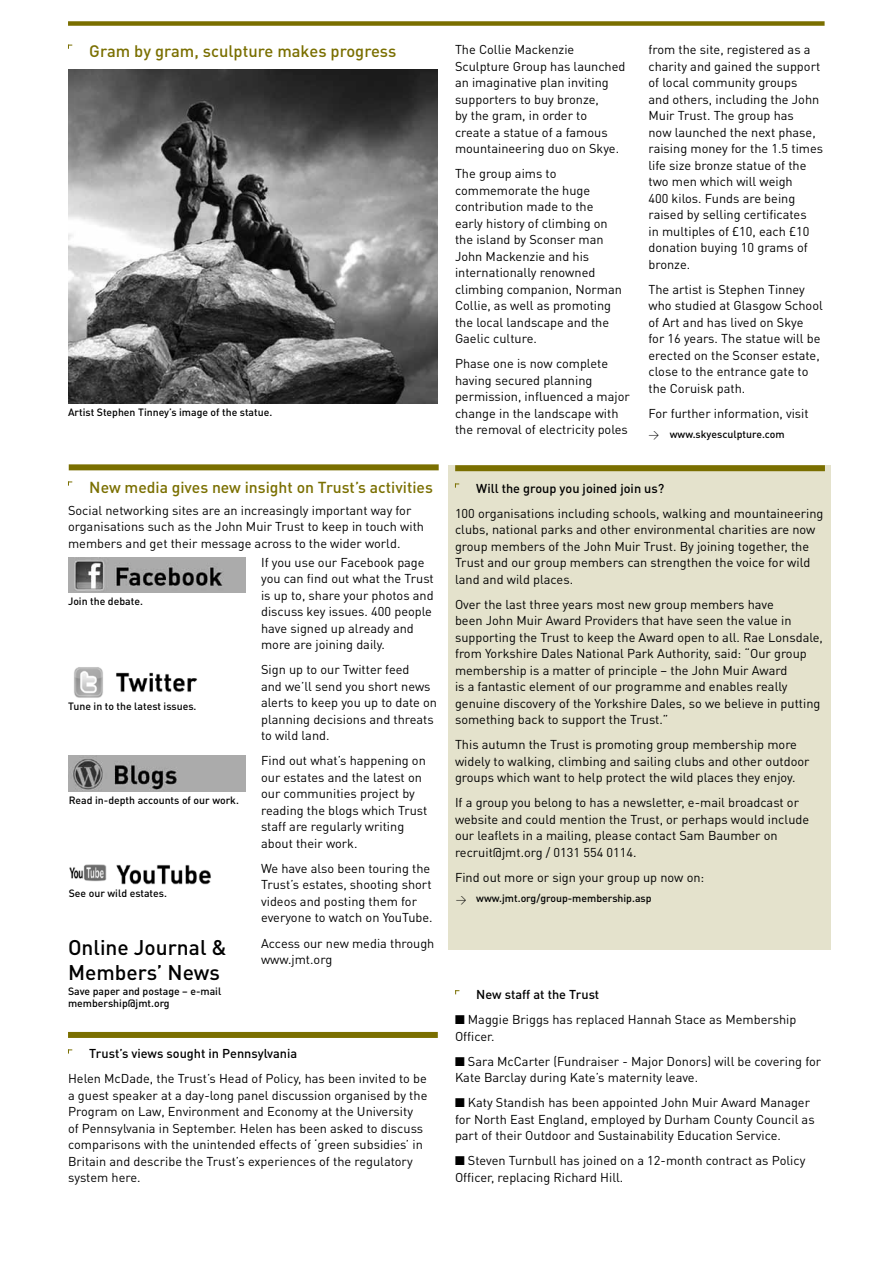
<style>
.page{position:relative;width:893px;height:1263px;background:#fff}
.page>*{position:absolute;margin:0;border:0;box-sizing:border-box;transform-origin:0 0}
.t1{font:500 21px/25.2px "DINOT";color:#000}
.t2{font:500 16.5px "DINOT";color:#7a6f00}
.t3{font:500 15.75px "DINOT";color:#7a6f00}
.t4{font:12.75px/16.5px "DINOT";color:#000}
.t5{font:500 12.75px "DINOT";color:#000}
.t6{font:500 10.5px/12px "DINOT";color:#000}
.t7{font:300 10.5px "DINOT";color:#000}
</style>
<div class="page">
<div style="left:68px;top:21px;width:757px;height:5px;background:#7a6f00"></div>
<div style="left:448px;top:465px;width:383px;height:484px;background:#e4e2cc"></div>
<div style="left:455px;top:465px;width:370px;height:6px;background:#7a6f00"></div>
<img style="left:68px;top:69px;width:370px;height:334px">
<div style="left:69px;top:464px;width:370px;height:6px;background:#7a6f00"></div>
<div style="left:68px;top:1032px;width:370px;height:6px;background:#7a6f00"></div>
<img style="left:68px;top:756px;width:177px;height:35px">
<img style="left:68px;top:557px;width:177px;height:36px">
<img style="left:74px;top:667px;width:124px;height:31px">
<img style="left:69px;top:864px;width:142px;height:21px">
<svg style="left:455px;top:990px;width:4px;height:4px"></svg>
<p class="t2" style="left:89px;top:40px;width:309px">Gram by gram, sculpture makes progress</p>
<p class="t6" style="left:68px;top:406px;width:206px">Artist Stephen Tinney’s image of the statue.</p>
<p class="t3" style="left:89px;top:476px;width:345px">New media gives new insight on Trust’s activities</p>
<p class="t4" style="left:68px;top:501px;width:358px">Social networking sites are an increasingly important way for organisations such as the John Muir Trust to keep in touch with members and get their message across to the wider world.</p>
<p class="t6" style="left:68px;top:595px;width:76px">Join the debate.</p>
<p class="t6" style="left:68px;top:699px;width:130px">Tune in to the latest issues.</p>
<p class="t6" style="left:69px;top:793px;width:172px">Read in-depth accounts of our work.</p>
<p class="t6" style="left:69px;top:886px;width:100px">See our wild estates.</p>
<h1 class="t1" style="left:68px;top:934px;width:160px">Online Journal &amp;<br>Members’ News</h1>
<p class="t6" style="left:68px;top:984px;width:155px">Save paper and postage – e-mail membership@jmt.org</p>
<p class="t4" style="left:261px;top:554px;width:174px">If you use our Facebook page you can find out what the Trust is up to, share your photos and discuss key issues. 400 people have signed up already and more are joining daily.</p>
<p class="t4" style="left:261px;top:661px;width:177px">Sign up to our Twitter feed<br>and we’ll send you short news alerts to keep you up to date on planning decisions and threats to wild land.</p>
<p class="t4" style="left:261px;top:752px;width:168px">Find out what’s happening on our estates and the latest on our communities project by reading the blogs which Trust staff are regularly writing about their work.</p>
<p class="t4" style="left:261px;top:860px;width:173px">We have also been touring the<br>Trust’s estates, shooting short videos and posting them for everyone to watch on YouTube.</p>
<p class="t4" style="left:261px;top:934px;width:175px">Access our new media through www.jmt.org</p>
<p class="t5" style="left:89px;top:1045px;width:209px">Trust’s views sought in Pennsylvania</p>
<p class="t4" style="left:68px;top:1070px;width:361px">Helen McDade, the Trust’s Head of Policy, has been invited to be a guest speaker at a day-long panel discussion organised by the Program on Law, Environment and Economy at the University<br>of Pennsylvania in September. Helen has been asked to discuss comparisons with the unintended effects of ‘green subsidies’ in Britain and describe the Trust’s experiences of the regulatory system here.</p>
<p class="t4" style="left:455px;top:41px;width:172px">The Collie Mackenzie<br>Sculpture Group has launched an imaginative plan inviting supporters to buy bronze,<br>by the gram, in order to create a statue of a famous mountaineering duo on Skye.</p>
<p class="t4" style="left:455px;top:165px;width:168px">The group aims to commemorate the huge contribution made to the early history of climbing on the island by Sconser man<br>John Mackenzie and his internationally renowned climbing companion, Norman<br>Collie, as well as promoting the local landscape and the<br>Gaelic culture.</p>
<p class="t4" style="left:455px;top:355px;width:176px">Phase one is now complete having secured planning permission, influenced a major change in the landscape with the removal of electricity poles</p>
<p class="t4" style="left:648px;top:41px;width:176px">from the site, registered as a charity and gained the support of local community groups<br>and others, including the John<br>Muir Trust. The group has<br>now launched the next phase, raising money for the 1.5 times life size bronze statue of the two men which will weigh<br>400 kilos. Funds are being raised by selling certificates<br>in multiples of £10, each £10 donation buying 10 grams of bronze.</p>
<p class="t4" style="left:648px;top:280px;width:176px">The artist is Stephen Tinney who studied at Glasgow School of Art and has lived on Skye<br>for 16 years. The statue will be erected on the Sconser estate, close to the entrance gate to the Coruisk path.</p>
<p class="t4" style="left:648px;top:404px;width:162px">For further information, visit</p>
<p class="t6" style="left:670px;top:428px;width:116px">www.skyesculpture.com</p>
<p class="t7" style="left:648px;top:427px;width:12px">→</p>
<p class="t5" style="left:476px;top:479px;width:190px">Will the group you joined join us?</p>
<p class="t4" style="left:455px;top:504px;width:370px">100 organisations including schools, walking and mountaineering clubs, national parks and other environmental charities are now group members of the John Muir Trust. By joining together, the Trust and our group members can strengthen the voice for wild land and wild places.</p>
<p class="t4" style="left:455px;top:595px;width:369px">Over the last three years most new group members have<br>been John Muir Award Providers that have seen the value in supporting the Trust to keep the Award open to all. Rae Lonsdale, from Yorkshire Dales National Park Authority, said: “Our group membership is a matter of principle – the John Muir Award<br>is a fantastic element of our programme and enables really genuine discovery of the Yorkshire Dales, so we believe in putting something back to support the Trust.”</p>
<p class="t4" style="left:455px;top:736px;width:356px">This autumn the Trust is promoting group membership more widely to walking, climbing and sailing clubs and other outdoor groups which want to help protect the wild places they enjoy.</p>
<p class="t4" style="left:455px;top:794px;width:356px">If a group you belong to has a newsletter, e-mail broadcast or website and could mention the Trust, or perhaps would include our leaflets in a mailing, please contact Sam Baumber on recruit@jmt.org / 0131 554 0114.</p>
<p class="t4" style="left:455px;top:868px;width:251px">Find out more or sign your group up now on:</p>
<p class="t6" style="left:476px;top:892px;width:177px">www.jmt.org/group-membership.asp</p>
<p class="t7" style="left:456px;top:892px;width:12px">→</p>
<p class="t5" style="left:476px;top:986px;width:125px">New staff at the Trust</p>
<p class="t4" style="left:455px;top:1011px;width:343px">■ Maggie Briggs has replaced Hannah Stace as Membership<br>Officer.</p>
<p class="t4" style="left:455px;top:1052px;width:368px">■ Sara McCarter (Fundraiser - Major Donors) will be covering for<br>Kate Barclay during Kate’s maternity leave.</p>
<p class="t4" style="left:455px;top:1094px;width:361px">■ Katy Standish has been appointed John Muir Award Manager for North East England, employed by Durham County Council as part of their Outdoor and Sustainability Education Service.</p>
<p class="t4" style="left:455px;top:1152px;width:352px">■ Steven Turnbull has joined on a 12-month contract as Policy<br>Officer, replacing Richard Hill.</p>
</div>
